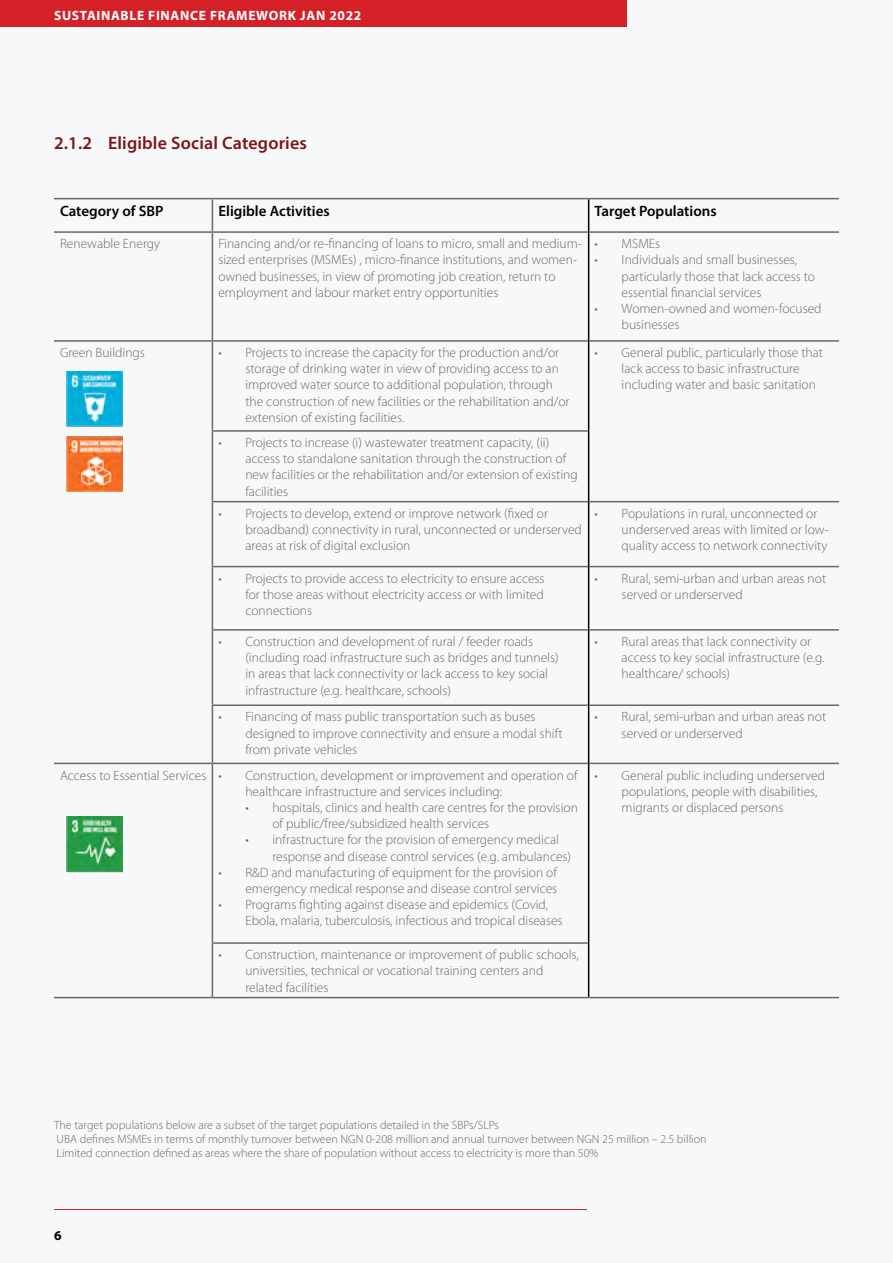
<style>
.page{position:relative;width:893px;height:1263px;background:#fff}
.page>*{position:absolute;margin:0;border:0;box-sizing:border-box;transform-origin:0 0}
.t1{font:600 18px "Myriad Pro";letter-spacing:.01em;color:#801517}
.t2{font:600 15px "Myriad Pro";color:#000}
.t3{font:300 13.5px/16.2px "Myriad Pro";color:#696867}
.t4{font:700 13.5px "Myriad Pro";letter-spacing:.05em;color:#fff}
.t5{font:700 13.5px "Myriad Pro";color:#000}
.t6{font:300 12px/14.4px "Myriad Pro";color:#696867}
</style>
<div class="page">
<div style="left:627px;top:0;width:266px;height:45px;background:#f7f8f9"></div>
<div style="left:0;top:0;width:627px;height:790px;background:#d52027"></div>
<div style="left:0;top:27px;width:893px;height:1236px;background:#f7f8f9"></div>
<hr style="left:54px;top:1209px;width:532px;height:1px;background:#d2232a">
<hr style="left:54px;top:198px;width:158px;height:1px;background:#696867">
<hr style="left:212px;top:198px;width:377px;height:1px;background:#696867">
<hr style="left:212px;top:199px;width:1px;height:32px;background:#696867">
<hr style="left:589px;top:198px;width:250px;height:1px;background:#696867">
<hr style="left:54px;top:231px;width:158px;height:2px;background:#696867">
<hr style="left:212px;top:231px;width:376px;height:2px;background:#696867">
<hr style="left:212px;top:233px;width:1px;height:107px;background:#696867">
<hr style="left:589px;top:231px;width:250px;height:2px;background:#696867">
<hr style="left:54px;top:340px;width:158px;height:2px;background:#696867">
<hr style="left:212px;top:340px;width:376px;height:2px;background:#696867">
<hr style="left:212px;top:342px;width:1px;height:88px;background:#696867">
<hr style="left:589px;top:340px;width:250px;height:2px;background:#696867">
<hr style="left:212px;top:430px;width:376px;height:2px;background:#696867">
<hr style="left:212px;top:432px;width:1px;height:69px;background:#696867">
<hr style="left:212px;top:501px;width:376px;height:1px;background:#696867">
<hr style="left:212px;top:502px;width:1px;height:64px;background:#696867">
<hr style="left:589px;top:501px;width:250px;height:1px;background:#696867">
<hr style="left:212px;top:566px;width:376px;height:1px;background:#696867">
<hr style="left:212px;top:567px;width:1px;height:62px;background:#696867">
<hr style="left:589px;top:566px;width:250px;height:1px;background:#696867">
<hr style="left:212px;top:629px;width:376px;height:2px;background:#696867">
<hr style="left:212px;top:631px;width:1px;height:73px;background:#696867">
<hr style="left:589px;top:629px;width:250px;height:2px;background:#696867">
<hr style="left:212px;top:704px;width:376px;height:2px;background:#696867">
<hr style="left:212px;top:706px;width:1px;height:57px;background:#696867">
<hr style="left:589px;top:704px;width:250px;height:2px;background:#696867">
<hr style="left:54px;top:763px;width:158px;height:1px;background:#696867">
<hr style="left:212px;top:763px;width:376px;height:1px;background:#696867">
<hr style="left:212px;top:764px;width:1px;height:178px;background:#696867">
<hr style="left:589px;top:763px;width:250px;height:1px;background:#696867">
<hr style="left:212px;top:942px;width:376px;height:2px;background:#696867">
<hr style="left:212px;top:944px;width:1px;height:53px;background:#696867">
<hr style="left:54px;top:997px;width:158px;height:1px;background:#696867">
<hr style="left:212px;top:997px;width:377px;height:1px;background:#696867">
<hr style="left:589px;top:997px;width:250px;height:1px;background:#696867">
<hr style="left:588px;top:199px;width:1px;height:33px;background:#000">
<hr style="left:588px;top:232px;width:1px;height:109px;background:#000">
<hr style="left:588px;top:341px;width:1px;height:90px;background:#000">
<hr style="left:588px;top:431px;width:1px;height:71px;background:#000">
<hr style="left:588px;top:502px;width:1px;height:65px;background:#000">
<hr style="left:588px;top:567px;width:1px;height:63px;background:#000">
<hr style="left:588px;top:630px;width:1px;height:75px;background:#000">
<hr style="left:588px;top:705px;width:1px;height:58px;background:#000">
<hr style="left:588px;top:763px;width:1px;height:180px;background:#000">
<hr style="left:588px;top:943px;width:1px;height:54px;background:#000">
<img style="left:67px;top:372px;width:55px;height:119px">
<img style="left:67px;top:817px;width:55px;height:56px">
<p class="t4" style="left:54px;top:6px;width:309px">SUSTAINABLE FINANCE FRAMEWORK JAN 2022</p>
<h1 class="t1" style="left:54px;top:131px;width:255px">2.1.2 Eligible Social Categories</h1>
<p class="t2" style="left:60px;top:201px;width:105px">Category of SBP</p>
<p class="t2" style="left:218px;top:201px;width:113px">Eligible Activities</p>
<p class="t2" style="left:595px;top:201px;width:124px">Target Populations</p>
<p class="t3" style="left:60px;top:236px;width:102px">Renewable Energy</p>
<p class="t3" style="left:218px;top:236px;width:365px">Financing and/or re-financing of loans to micro, small and medium&shy;sized enterprises (MSMEs) , micro-finance institutions, and women&shy;owned businesses, in view of promoting job creation, return to employment and labour market entry opportunities</p>
<p class="t3" style="left:595px;top:236px;width:67px">• MSMEs</p>
<p class="t3" style="left:622px;top:252px;width:195px;text-indent:-27px">• Individuals and small businesses, particularly those that lack access to essential financial services</p>
<p class="t3" style="left:622px;top:301px;width:201px;text-indent:-27px">• Women-owned and women-focused businesses</p>
<p class="t3" style="left:60px;top:345px;width:86px">Green Buildings</p>
<p class="t3" style="left:245px;top:345px;width:326px;text-indent:-27px">• Projects to increase the capacity for the production and/or storage of drinking water in view of providing access to an improved water source to additional population, through the construction of new facilities or the rehabilitation and/or extension of existing facilities.</p>
<p class="t3" style="left:622px;top:345px;width:203px;text-indent:-27px">• General public, particularly those that lack access to basic infrastructure including water and basic sanitation</p>
<p class="t3" style="left:245px;top:435px;width:334px;text-indent:-27px">• Projects to increase (i) wastewater treatment capacity, (ii) access to standalone sanitation through the construction of new facilities or the rehabilitation and/or extension of existing facilities</p>
<p class="t3" style="left:245px;top:505px;width:338px;text-indent:-27px">• Projects to develop, extend or improve network (fixed or broadband) connectivity in rural, unconnected or underserved areas at risk of digital exclusion</p>
<p class="t3" style="left:622px;top:505px;width:209px;text-indent:-27px">• Populations in rural, unconnected or underserved areas with limited or low&shy;quality access to network connectivity</p>
<p class="t3" style="left:245px;top:570px;width:301px;text-align:justify;text-indent:-27px">• Projects to provide access to electricity to ensure access for those areas without electricity access or with limited connections</p>
<p class="t3" style="left:622px;top:570px;width:206px;text-indent:-27px">• Rural, semi-urban and urban areas not served or underserved</p>
<p class="t3" style="left:245px;top:634px;width:315px;text-indent:-27px">• Construction and development of rural / feeder roads (including road infrastructure such as bridges and tunnels) in areas that lack connectivity or lack access to key social infrastructure (e.g. healthcare, schools)</p>
<p class="t3" style="left:622px;top:634px;width:205px;text-indent:-27px">• Rural areas that lack connectivity or access to key social infrastructure (e.g. healthcare/ schools)</p>
<p class="t3" style="left:245px;top:709px;width:319px;text-indent:-27px">• Financing of mass public transportation such as buses designed to improve connectivity and ensure a modal shift from private vehicles</p>
<p class="t3" style="left:622px;top:709px;width:206px;text-indent:-27px">• Rural, semi-urban and urban areas not served or underserved</p>
<p class="t3" style="left:60px;top:767px;width:163px">Access to Essential Services •</p>
<p class="t3" style="left:245px;top:767px;width:334px">Construction, development or improvement and operation of healthcare infrastructure and services including:</p>
<p class="t3" style="left:272px;top:799px;width:307px;text-indent:-27px">• hospitals, clinics and health care centres for the provision of public/free/subsidized health services</p>
<p class="t3" style="left:272px;top:832px;width:300px;text-indent:-27px">• infrastructure for the provision of emergency medical response and disease control services (e.g. ambulances)</p>
<p class="t3" style="left:218px;top:864px;width:340px;text-align:right">• R&amp;D and manufacturing of equipment for the provision of emergency medical response and disease control services</p>
<p class="t3" style="left:245px;top:897px;width:319px;text-indent:-27px">• Programs fighting against disease and epidemics (Covid,<br>Ebola, malaria, tuberculosis, infectious and tropical diseases</p>
<p class="t3" style="left:622px;top:767px;width:205px;text-indent:-27px">• General public including underserved populations, people with disabilities, migrants or displaced persons</p>
<p class="t3" style="left:245px;top:947px;width:335px;text-indent:-27px">• Construction, maintenance or improvement of public schools, universities, technical or vocational training centers and related facilities</p>
<p class="t6" style="left:54px;top:1117px;width:654px">The target populations below are a subset of the target populations detailed in the SBPs/SLPs<br>UBA defines MSMEs in terms of monthly turnover between NGN 0-208 million and annual turnover between NGN 25 million – 2.5 billion<br>Limited connection defined as areas where the share of population without access to electricity is more than 50%</p>
<p class="t5" style="left:54px;top:1227px;width:9px">6</p>
</div>
